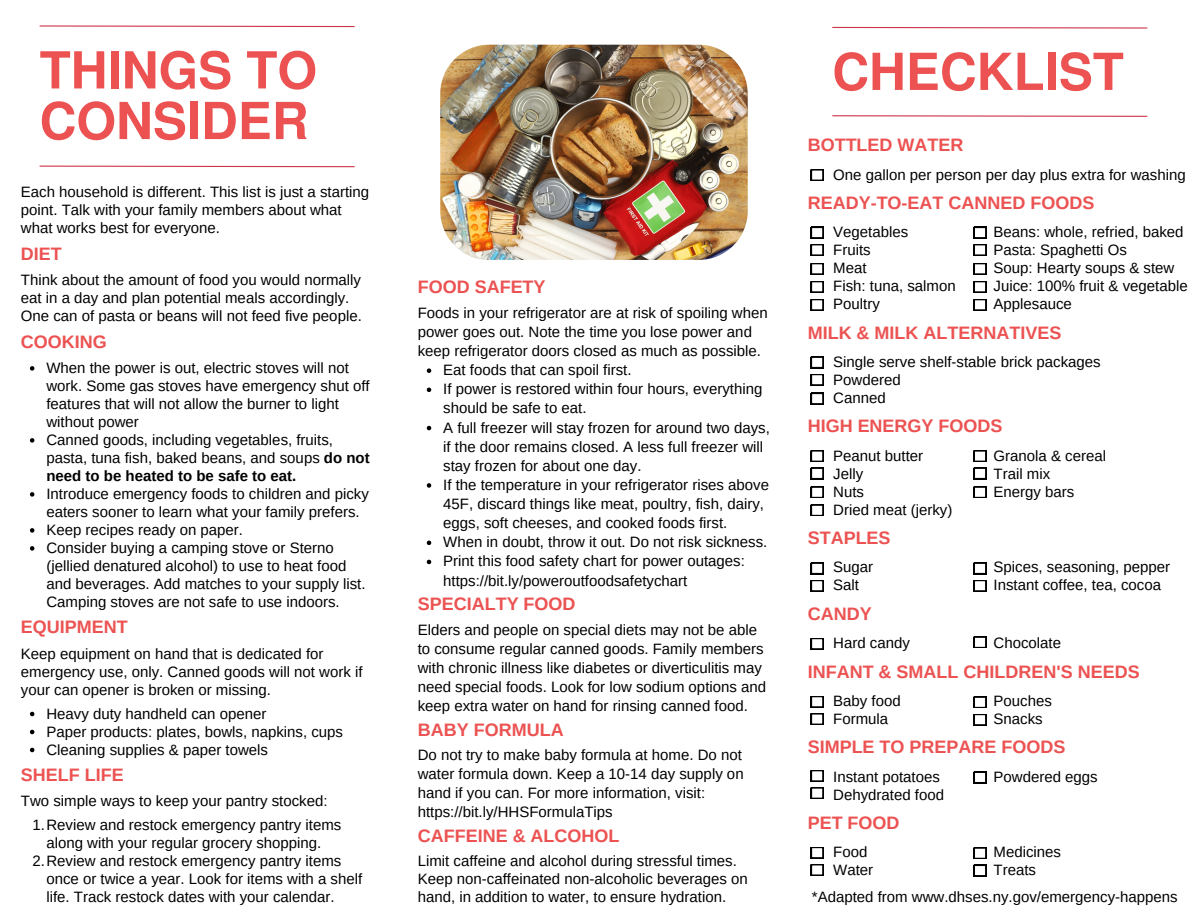
<style>
.page{position:relative;width:1188px;height:918px;background:#fff}
.page>*{position:absolute;margin:0;border:0;box-sizing:border-box;transform-origin:0 0}
.t1{font:700 51px/50.7px "Ouhod";color:#ec5252}
.t2{font:700 18px "Arimo";color:#ec5252}
.t3{font:15px/18px "Arimo";color:#000}
.s1{font-weight:700}
</style>
<div class="page">
<svg style="left:39px;top:25px;width:316px;height:3px"></svg>
<svg style="left:39px;top:165px;width:316px;height:3px"></svg>
<img style="left:440px;top:45px;width:308px;height:215px;border-radius:49px">
<svg style="left:832px;top:26px;width:316px;height:3px"></svg>
<svg style="left:832px;top:115px;width:316px;height:2px"></svg>
<svg style="left:427px;top:368px;width:4px;height:5px"></svg>
<svg style="left:427px;top:388px;width:4px;height:4px"></svg>
<svg style="left:427px;top:426px;width:4px;height:4px"></svg>
<svg style="left:427px;top:483px;width:4px;height:5px"></svg>
<svg style="left:427px;top:541px;width:4px;height:4px"></svg>
<svg style="left:427px;top:560px;width:4px;height:4px"></svg>
<svg style="left:30px;top:366px;width:4px;height:5px"></svg>
<svg style="left:30px;top:438px;width:4px;height:5px"></svg>
<svg style="left:30px;top:492px;width:4px;height:5px"></svg>
<svg style="left:30px;top:528px;width:4px;height:5px"></svg>
<svg style="left:30px;top:546px;width:4px;height:5px"></svg>
<svg style="left:811px;top:169px;width:12px;height:12px"></svg>
<svg style="left:30px;top:712px;width:4px;height:4px"></svg>
<svg style="left:30px;top:730px;width:4px;height:4px"></svg>
<svg style="left:30px;top:748px;width:4px;height:4px"></svg>
<svg style="left:811px;top:227px;width:12px;height:11px"></svg>
<svg style="left:811px;top:244px;width:12px;height:12px"></svg>
<svg style="left:811px;top:263px;width:12px;height:11px"></svg>
<svg style="left:811px;top:281px;width:12px;height:11px"></svg>
<svg style="left:811px;top:299px;width:12px;height:11px"></svg>
<svg style="left:974px;top:227px;width:12px;height:11px"></svg>
<svg style="left:974px;top:244px;width:12px;height:12px"></svg>
<svg style="left:974px;top:263px;width:12px;height:11px"></svg>
<svg style="left:974px;top:281px;width:12px;height:11px"></svg>
<svg style="left:974px;top:299px;width:12px;height:11px"></svg>
<svg style="left:811px;top:357px;width:12px;height:11px"></svg>
<svg style="left:811px;top:374px;width:12px;height:11px"></svg>
<svg style="left:811px;top:393px;width:12px;height:11px"></svg>
<svg style="left:811px;top:450px;width:12px;height:12px"></svg>
<svg style="left:811px;top:468px;width:12px;height:11px"></svg>
<svg style="left:811px;top:487px;width:12px;height:11px"></svg>
<svg style="left:811px;top:505px;width:12px;height:11px"></svg>
<svg style="left:974px;top:450px;width:12px;height:12px"></svg>
<svg style="left:974px;top:468px;width:12px;height:11px"></svg>
<svg style="left:974px;top:487px;width:12px;height:11px"></svg>
<svg style="left:811px;top:563px;width:12px;height:11px"></svg>
<svg style="left:811px;top:580px;width:12px;height:11px"></svg>
<svg style="left:811px;top:638px;width:12px;height:11px"></svg>
<svg style="left:974px;top:563px;width:12px;height:11px"></svg>
<svg style="left:974px;top:580px;width:12px;height:11px"></svg>
<svg style="left:974px;top:637px;width:12px;height:11px"></svg>
<svg style="left:974px;top:697px;width:12px;height:11px"></svg>
<svg style="left:974px;top:714px;width:12px;height:11px"></svg>
<svg style="left:811px;top:696px;width:12px;height:11px"></svg>
<svg style="left:811px;top:713px;width:12px;height:12px"></svg>
<svg style="left:811px;top:770px;width:12px;height:11px"></svg>
<svg style="left:811px;top:788px;width:12px;height:11px"></svg>
<svg style="left:974px;top:772px;width:12px;height:11px"></svg>
<svg style="left:811px;top:847px;width:12px;height:11px"></svg>
<svg style="left:811px;top:864px;width:12px;height:12px"></svg>
<svg style="left:974px;top:848px;width:12px;height:11px"></svg>
<svg style="left:974px;top:865px;width:12px;height:11px"></svg>
<h1 class="t1" style="left:40px;top:44px;width:279px">THINGS TO<br>CONSIDER</h1>
<h1 class="t1" style="left:832px;top:46px;width:293px">CHECKLIST</h1>
<p class="t2" style="left:808px;top:135px;width:157px">BOTTLED WATER</p>
<p class="t3" style="left:21px;top:183px;width:350px">Each household is different. This list is just a starting point. Talk with your family members about what what works best for everyone.</p>
<p class="t2" style="left:21px;top:243px;width:42px">DIET</p>
<p class="t3" style="left:21px;top:271px;width:342px">Think about the amount of food you would normally eat in a day and plan potential meals accordingly.<br>One can of pasta or beans will not feed five people.</p>
<p class="t2" style="left:21px;top:331px;width:87px">COOKING</p>
<p class="t3" style="left:46px;top:359px;width:325px">When the power is out, electric stoves will not work. Some gas stoves have emergency shut off features that will not allow the burner to light without power<br>Canned goods, including vegetables, fruits, pasta, tuna fish, baked beans, and soups <span class="s1">do not need to be heated to be safe to eat.</span></p>
<p class="t3" style="left:46px;top:485px;width:324px">Introduce emergency foods to children and picky eaters sooner to learn what your family prefers.<br>Keep recipes ready on paper.<br>Consider buying a camping stove or Sterno (jellied denatured alcohol) to use to heat food and beverages. Add matches to your supply list.<br>Camping stoves are not safe to use indoors.</p>
<p class="t2" style="left:21px;top:617px;width:108px">EQUIPMENT</p>
<p class="t3" style="left:21px;top:644px;width:343px">Keep equipment on hand that is dedicated for emergency use, only. Canned goods will not work if your can opener is broken or missing.</p>
<p class="t3" style="left:46px;top:704px;width:298px">Heavy duty handheld can opener<br>Paper products: plates, bowls, napkins, cups<br>Cleaning supplies &amp; paper towels</p>
<p class="t2" style="left:21px;top:765px;width:104px">SHELF LIFE</p>
<p class="t3" style="left:32px;top:816px;width:310px">1.Review and restock emergency pantry items</p>
<p class="t3" style="left:46px;top:834px;width:277px">along with your regular grocery shopping.</p>
<p class="t3" style="left:32px;top:852px;width:310px">2.Review and restock emergency pantry items</p>
<p class="t3" style="left:46px;top:870px;width:317px">once or twice a year. Look for items with a shelf</p>
<p class="t3" style="left:46px;top:888px;width:290px">life. Track restock dates with your calendar.</p>
<p class="t3" style="left:21px;top:792px;width:308px">Two simple ways to keep your pantry stocked:</p>
<p class="t2" style="left:418px;top:277px;width:129px">FOOD SAFETY</p>
<p class="t3" style="left:418px;top:303px;width:352px;line-height:19.2px">Foods in your refrigerator are at risk of spoiling when power goes out. Note the time you lose power and keep refrigerator doors closed as much as possible.</p>
<p class="t3" style="left:443px;top:360px;width:328px;line-height:19.2px">Eat foods that can spoil first.<br>If power is restored within four hours, everything should be safe to eat.<br>A full freezer will stay frozen for around two days, if the door remains closed. A less full freezer will stay frozen for about one day.<br>If the temperature in your refrigerator rises above 45F, discard things like meat, poultry, fish, dairy, eggs, soft cheeses, and cooked foods first.<br>When in doubt, throw it out. Do not risk sickness.<br>Print this food safety chart for power outages: https://bit.ly/poweroutfoodsafetychart</p>
<p class="t2" style="left:418px;top:594px;width:159px">SPECIALTY FOOD</p>
<p class="t3" style="left:418px;top:620px;width:350px;line-height:19.2px">Elders and people on special diets may not be able to consume regular canned goods. Family members with chronic illness like diabetes or diverticulitis may need special foods. Look for low sodium options and keep extra water on hand for rinsing canned food.</p>
<p class="t2" style="left:418px;top:719px;width:147px">BABY FORMULA</p>
<p class="t3" style="left:418px;top:745px;width:327px;line-height:19.2px">Do not try to make baby formula at home. Do not water formula down. Keep a 10-14 day supply on hand if you can. For more information, visit: https://bit.ly/HHSFormulaTips</p>
<p class="t2" style="left:418px;top:826px;width:203px">CAFFEINE &amp; ALCOHOL</p>
<p class="t3" style="left:418px;top:852px;width:332px">Limit caffeine and alcohol during stressful times.<br>Keep non-caffeinated non-alcoholic beverages on hand, in addition to water, to ensure hydration.</p>
<p class="t3" style="left:833px;top:165px;width:354px">One gallon per person per day plus extra for washing</p>
<p class="t2" style="left:808px;top:193px;width:288px">READY-TO-EAT CANNED FOODS</p>
<p class="t3" style="left:833px;top:223px;width:124px">Vegetables<br>Fruits<br>Meat<br>Fish: tuna, salmon<br>Poultry</p>
<p class="t3" style="left:994px;top:223px;width:196px">Beans: whole, refried, baked<br>Pasta: Spaghetti Os<br>Soup: Hearty soups &amp; stew<br>Juice: 100% fruit &amp; vegetable<br>Applesauce</p>
<p class="t2" style="left:808px;top:322px;width:255px">MILK &amp; MILK ALTERNATIVES</p>
<p class="t3" style="left:833px;top:353px;width:269px">Single serve shelf-stable brick packages<br>Powdered<br>Canned</p>
<p class="t2" style="left:808px;top:416px;width:196px">HIGH ENERGY FOODS</p>
<p class="t3" style="left:833px;top:447px;width:121px">Peanut butter<br>Jelly<br>Nuts<br>Dried meat (jerky)</p>
<p class="t3" style="left:994px;top:447px;width:114px">Granola &amp; cereal<br>Trail mix<br>Energy bars</p>
<p class="t2" style="left:808px;top:528px;width:84px">STAPLES</p>
<p class="t3" style="left:833px;top:558px;width:42px">Sugar<br>Salt</p>
<p class="t3" style="left:994px;top:558px;width:178px">Spices, seasoning, pepper<br>Instant coffee, tea, cocoa</p>
<p class="t2" style="left:808px;top:604px;width:65px">CANDY</p>
<p class="t3" style="left:833px;top:634px;width:78px">Hard candy</p>
<p class="t3" style="left:994px;top:634px;width:69px">Chocolate</p>
<p class="t2" style="left:808px;top:661px;width:333px">INFANT &amp; SMALL CHILDREN'S NEEDS</p>
<p class="t3" style="left:833px;top:692px;width:69px">Baby food<br>Formula</p>
<p class="t3" style="left:994px;top:692px;width:60px">Pouches<br>Snacks</p>
<p class="t2" style="left:808px;top:737px;width:259px">SIMPLE TO PREPARE FOODS</p>
<p class="t3" style="left:833px;top:767px;width:112px">Instant potatoes<br>Dehydrated food</p>
<p class="t3" style="left:994px;top:767px;width:106px">Powdered eggs</p>
<p class="t2" style="left:808px;top:813px;width:93px">PET FOOD</p>
<p class="t3" style="left:833px;top:843px;width:41px">Food<br>Water</p>
<p class="t3" style="left:994px;top:843px;width:69px">Medicines<br>Treats</p>
<p class="t3" style="left:812px;top:888px;width:367px">*Adapted from www.dhses.ny.gov/emergency-happens</p>
</div>
